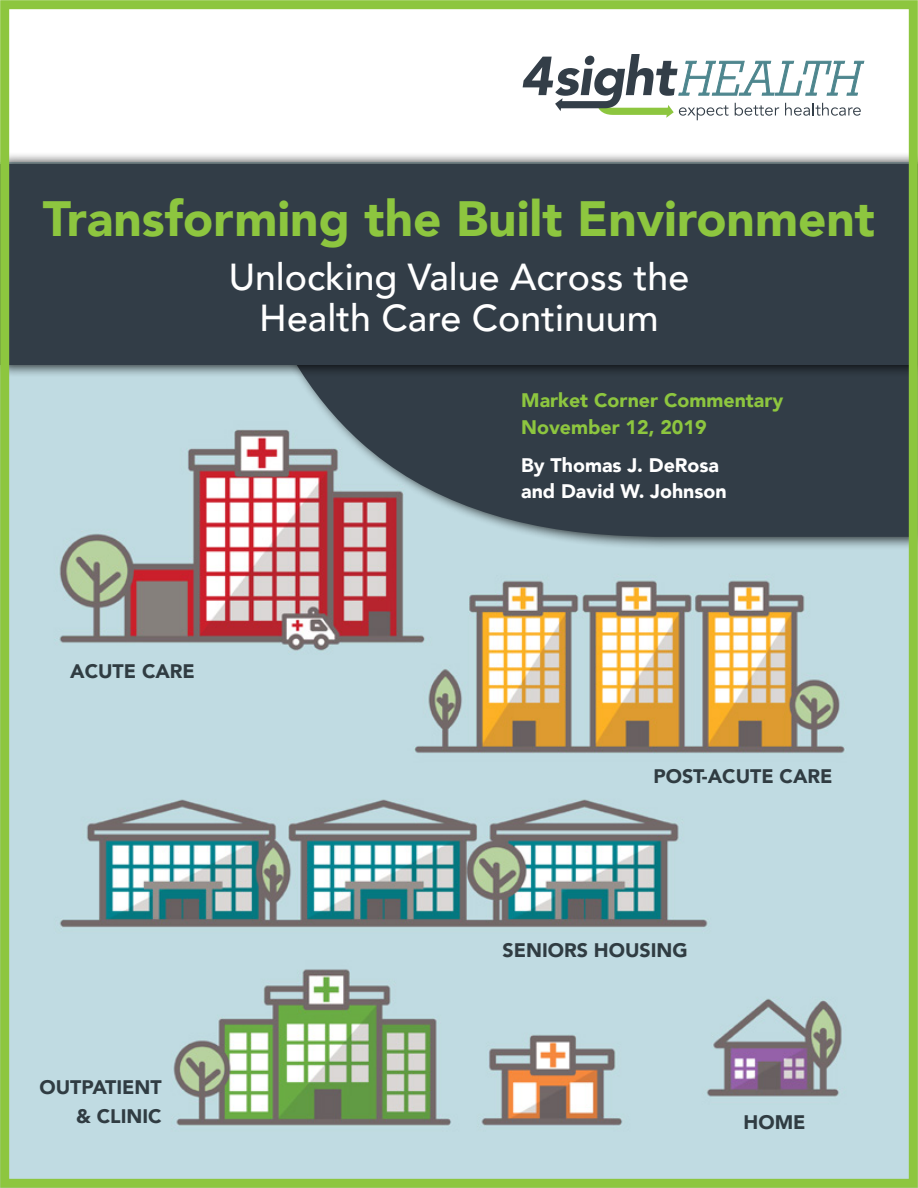
<style>
.page{position:relative;width:918px;height:1188px;background:#fff}
.page>*{position:absolute;margin:0;border:0;box-sizing:border-box;transform-origin:0 0}
.t1{font:900 49.5px "Avenir";color:#8dc63f}
.t2{font:500 37.5px/41.1px "Avenir";color:#fff;text-align:center}
.t3{font:900 19.65px/28.3px "Avenir";color:#303c42;text-align:right}
.t4{font:900 19.65px/26.7px "Avenir";color:#8dc63f}
.t5{font:900 19.65px/26.7px "Avenir";color:#fff}
</style>
<div class="page">
<img style="left:10px;top:378px;width:898px;height:800px">
<svg style="left:523px;top:54px;width:341px;height:66px"></svg>
<div style="left:242px;top:240px;width:676px;height:310px;background:#000;opacity:.75"></div>
<svg style="left:249px;top:378px;width:659px;height:159px;background:#515760"></svg>
<div style="left:0;top:152px;width:918px;height:226px;background:#000;opacity:.75"></div>
<div style="left:0;top:165px;width:918px;height:200px;background:#323d47"></div>
<div style="left:0;top:0;width:918px;height:1188px;border:9px solid #8dc63f"></div>
<h1 class="t1" style="left:43px;top:177px;width:834px">Transforming the Built Environment</h1>
<h2 class="t2" style="left:229px;top:254px;width:462px">Unlocking Value Across the<br>Health Care Continuum</h2>
<p class="t3" style="left:70px;top:657px;width:126px">ACUTE CARE</p>
<p class="t3" style="left:39px;top:1073px;width:124px">OUTPATIENT &amp; CLINIC</p>
<p class="t4" style="left:521px;top:387px;width:264px">Market Corner Commentary<br>November 12, 2019</p>
<p class="t5" style="left:521px;top:451px;width:207px">By Thomas J. DeRosa and David W. Johnson</p>
<p class="t3" style="left:653px;top:761px;width:181px">POST-ACUTE CARE</p>
<p class="t3" style="left:503px;top:936px;width:187px">SENIORS HOUSING</p>
<p class="t3" style="left:744px;top:1107px;width:63px">HOME</p>
</div>
